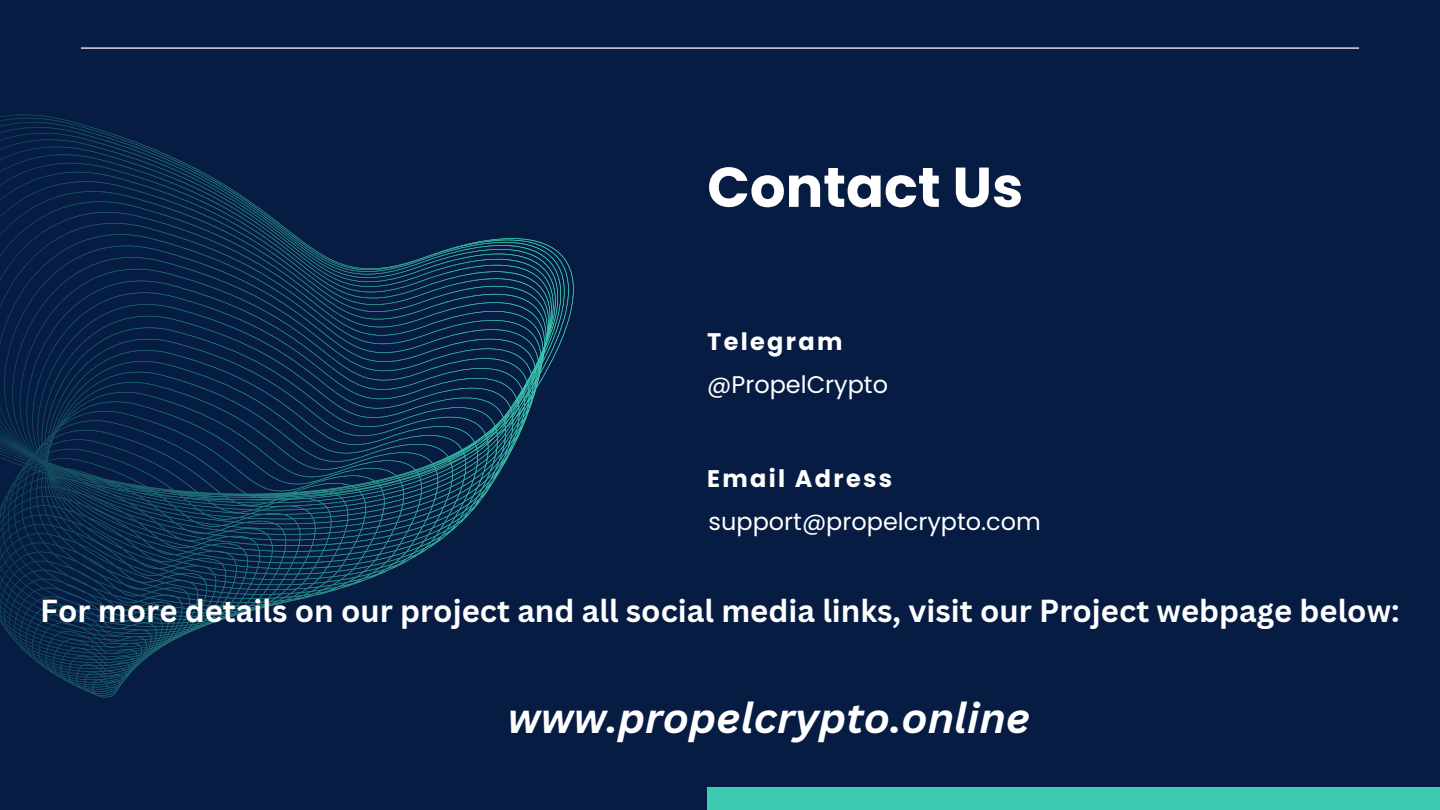
<style>
.page{position:relative;width:1440px;height:810px;background:#071c42}
.page>*{position:absolute;margin:0;border:0;box-sizing:border-box;transform-origin:0 0}
.t1{font:700 56px "Poppins";color:#fff}
.t2{font:italic 700 42px "Canva Sans";color:#fff}
.t3{font:700 31px "Canva Sans";color:#fff}
.t4{font:24px "Poppins";color:#fff}
.t5{font:700 24px "Poppins";letter-spacing:.095em;color:#fff}
</style>
<div class="page">
<hr style="left:81px;top:47px;width:1278px;height:2px;background:#d9d9d9">
<svg style="left:0;top:114px;width:574px;height:583px"></svg>
<div style="left:707px;top:787px;width:733px;height:23px;background:#3dcab1"></div>
<h4 class="t1" style="left:707px;top:148px;width:318px">Contact Us</h4>
<p class="t5" style="left:707px;top:325px;width:137px">Telegram</p>
<h1 class="t4" style="left:707px;top:367px;width:182px">@PropelCrypto</h1>
<h4 class="t5" style="left:707px;top:462px;width:187px">Email Adress</h4>
<p class="t4" style="left:709px;top:504px;width:334px">support@propelcrypto.com</p>
<p class="t3" style="left:40px;top:589px;width:1361px">For more details on our project and all social media links, visit our Project webpage below:</p>
<h3 class="t2" style="left:507px;top:688px;width:525px">www.propelcrypto.online</h3>
</div>
